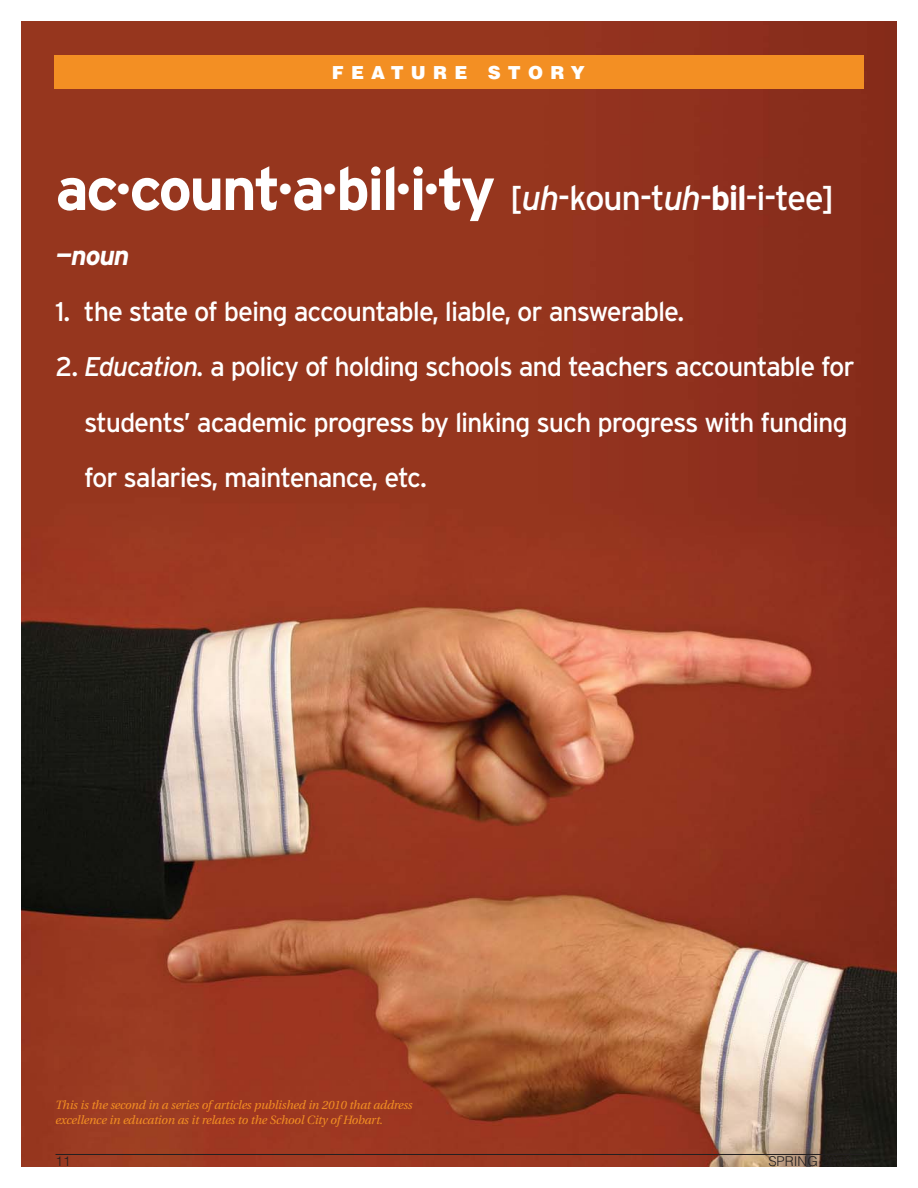
<style>
.page{position:relative;width:918px;height:1188px;background:#fff}
.page>*{position:absolute;margin:0;border:0;box-sizing:border-box;transform-origin:0 0}
.t1{font:34.5px "Interstate";letter-spacing:-.04em;color:#fff}
.t2{font:27px/55.5px "Interstate";letter-spacing:-.04em;color:#fff}
.t3{font:italic 700 27px "Interstate";color:#fff}
.t4{font:900 18px "Helvetica";letter-spacing:.4em;color:#fff}
.t5{font:300 13.5px "Helvetica";color:#231f20}
.t6{font:italic 12px/15px "Utopia";letter-spacing:-.015em;color:#f38f23}
.s1{font-weight:700;font-size:60px}
.s2{font-style:italic}
.s3{font-weight:700}
</style>
<div class="page">
<img style="left:21px;top:21px;width:876px;height:1146px">
<hr style="left:56px;top:1154px;width:808px;height:1px;background:#231f20">
<div style="left:54px;top:56px;width:810px;height:33px;background:#f38f23"></div>
<p class="t4" style="left:332px;top:66px;width:255px">FEATURE STORY</p>
<p class="t1" style="left:56px;top:185px;width:780px"><span class="s1">ac</span><sup>•</sup><span class="s1">count</span><sup>•</sup><span class="s1">a</span><sup>•</sup><span class="s1">bil</span><sup>•</sup><span class="s1">i</span><sup>•</sup><span class="s1">ty</span> [<span class="s2">uh</span>-koun-t<span class="s2">uh</span>-<span class="s3">bil</span>-i-tee]</p>
<p class="t3" style="left:56px;top:246px;width:76px">—noun</p>
<p class="t2" style="left:56px;top:286px;width:630px">1. the state of being accountable, liable, or answerable.</p>
<p class="t2" style="left:84px;top:342px;width:772px;text-indent:-29px">2. <span class="s2">Education.</span> a policy of holding schools and teachers accountable for students’ academic progress by linking such progress with funding for salaries, maintenance, etc.</p>
<p class="t6" style="left:56px;top:1099px;width:359px">This is the second in a series of articles published in 2010 that address excellence in education as it relates to the School City of Hobart.</p>
<p class="t5" style="left:56px;top:1156px;width:17px">11</p>
<p class="t5" style="left:768px;top:1156px;width:85px">SPRING 2010</p>
</div>
